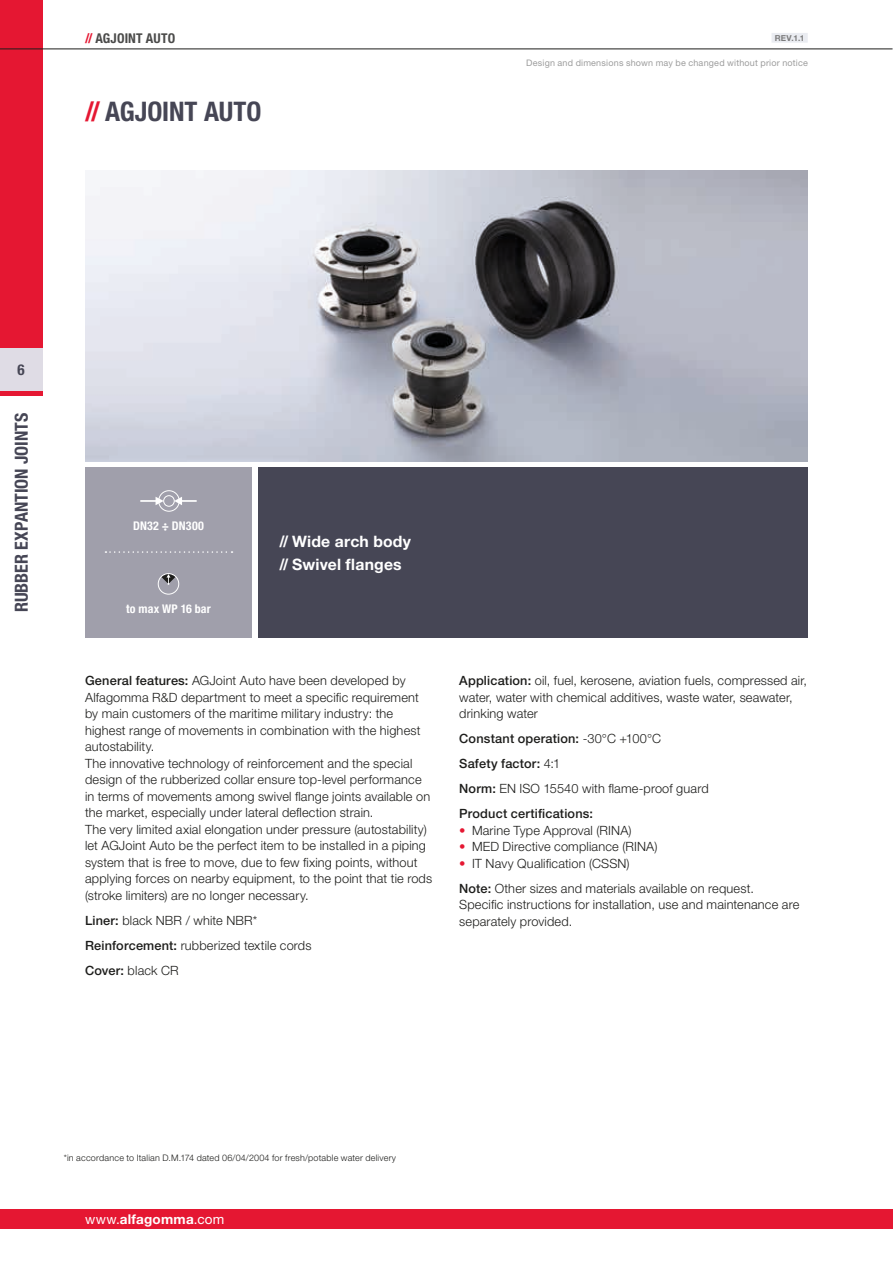
<style>
.page{position:relative;width:893px;height:1263px;background:#fff}
.page>*{position:absolute;margin:0;border:0;box-sizing:border-box;transform-origin:0 0}
.t1{font:700 condensed 27px "Helvetica Neue LT Std";letter-spacing:-.005em;color:#464655}
.t2{font:700 condensed 18px "Helvetica Neue LT Std";color:#464655}
.t3{font:700 15.75px/23px "Helvetica Neue LT Std";letter-spacing:.015em;color:#fff}
.t4{font:700 condensed 15px "Helvetica Neue LT Std";color:#464655}
.t5{font:700 13.5px "Helvetica Neue LT Std";letter-spacing:.015em;color:#fff}
.t6{font:700 condensed 13.5px "Helvetica Neue LT Std";letter-spacing:.01em;color:#4b4b4a}
.t7{font:300 12.75px/16.5px "Helvetica Neue LT Std";letter-spacing:.015em;color:#1d1d1b}
.t8{font:500 12.75px/25px "Helvetica Neue LT Std";letter-spacing:.015em;color:#1d1d1b}
.t9{font:700 condensed 12px "Helvetica Neue LT Std";letter-spacing:.015em;color:#fff}
.t10{font:300 9px "Helvetica Neue LT Std";letter-spacing:.025em;color:#1d1d1b}
.t11{font:9px "Helvetica Neue LT Std";letter-spacing:.025em;color:#9d9d9d}
.t12{font:700 8.25px "Helvetica Neue LT Std";color:#7c7c7c}
.s1{color:#e51732}
.s2{font-stretch:condensed}
.s3{font-weight:500}
.s4{font-weight:300}
.s5{font-weight:700;font-stretch:condensed;color:#e51732}
.s6{font-weight:400}
</style>
<div class="page">
<div style="left:0;top:1210px;width:892px;height:19px;background:#e51732"></div>
<div style="left:0;top:0;width:43px;height:395px;background:#e51732"></div>
<div style="left:0;top:349px;width:43px;height:42px;background:#dfdce5"></div>
<hr style="left:0;top:49px;width:892px;height:1px;background:#1d1d1b">
<div style="left:771px;top:33px;width:37px;height:10px;background:#eaecf1"></div>
<img style="left:85px;top:170px;width:723px;height:291px">
<div style="left:258px;top:468px;width:550px;height:170px;background:#464655"></div>
<div style="left:85px;top:468px;width:167px;height:170px;background:#a09fab"></div>
<div style="left:158px;top:573px;width:21px;height:21px;border:1px solid #fff;border-radius:50%"></div>
<svg style="left:162px;top:574px;width:13px;height:11px"></svg>
<div style="left:158px;top:490px;width:22px;height:22px;border:1px solid #fff;border-radius:50%"></div>
<svg style="left:140px;top:497px;width:24px;height:8px"></svg>
<svg style="left:174px;top:497px;width:23px;height:8px"></svg>
<div style="left:163px;top:495px;width:12px;height:12px;border:1px solid #fff;border-radius:50%"></div>
<svg style="left:105px;top:551px;width:128px;height:2px"></svg>
<p class="t6" style="left:85px;top:30px;width:92px"><span class="s1">//</span> AGJOINT AUTO</p>
<p class="t12" style="left:775px;top:33px;width:31px">REV.1.1</p>
<h1 class="t1" style="left:85px;top:95px;width:178px"><span class="s1">//</span> AGJOINT AUTO</h1>
<p class="t11" style="left:526px;top:57px;width:283px">Design and dimensions shown may be changed without prior notice</p>
<p class="t4" style="left:18px;top:361px;width:9px">6</p>
<h2 class="t2" style="left:10px;top:612px;width:201px;rotate:-90deg">RUBBER EXPANTION JOINTS</h2>
<p class="t9" style="left:133px;top:519px;width:72px">DN32 ÷ DN300</p>
<p class="t9" style="left:126px;top:602px;width:86px">to max WP 16 bar</p>
<p class="t3" style="left:280px;top:530px;width:133px"><span class="s2">//</span> Wide arch body <span class="s2">//</span> Swivel flanges</p>
<p class="t7" style="left:85px;top:672px;width:349px"><span class="s3">General features:</span> AGJoint Auto have been developed by Alfagomma R&amp;D department to meet a specific requirement by main customers of the maritime military industry: the highest range of movements in combination with the highest autostability.<br>The innovative technology of reinforcement and the special design of the rubberized collar ensure top-level performance in terms of movements among swivel flange joints available on the market, especially under lateral deflection strain.<br>The very limited axial elongation under pressure (autostability) let AGJoint Auto be the perfect item to be installed in a piping system that is free to move, due to few fixing points, without applying forces on nearby equipment, to the point that tie rods (stroke limiters) are no longer necessary.</p>
<p class="t7" style="left:85px;top:907px;width:228px;line-height:25px"><span class="s3">Liner:</span> black NBR / white NBR*<br><span class="s3">Reinforcement:</span> rubberized textile cords<br><span class="s3">Cover:</span> black CR</p>
<p class="t7" style="left:459px;top:672px;width:349px"><span class="s3">Application:</span> oil, fuel, kerosene, aviation fuels, compressed air, water, water with chemical additives, waste water, seawater, drinking water</p>
<p class="t8" style="left:459px;top:726px;width:251px">Constant operation: <span class="s4">-30°C +100°C<br></span>Safety factor: <span class="s4">4:1<br></span>Norm: <span class="s4">EN ISO 15540 with flame-proof guard<br></span>Product certifications:</p>
<p class="t7" style="left:459px;top:822px;width:174px"><span class="s5">•</span> Marine Type Approval (RINA)</p>
<p class="t7" style="left:459px;top:838px;width:200px"><span class="s5">•</span> MED Directive compliance (RINA)</p>
<p class="t7" style="left:459px;top:850px;width:296px;line-height:25px"><span class="s5">•</span> IT Navy Qualification (CSSN)<br><span class="s3">Note:</span> Other sizes and materials available on request.</p>
<p class="t7" style="left:459px;top:896px;width:342px">Specific instructions for installation, use and maintenance are separately provided.</p>
<p class="t10" style="left:64px;top:1152px;width:334px">*in accordance to Italian D.M.174 dated 06/04/2004 for fresh/potable water delivery</p>
<p class="t5" style="left:85px;top:1211px;width:141px"><span class="s6">www.</span>alfagomma<span class="s6">.com</span></p>
</div>
